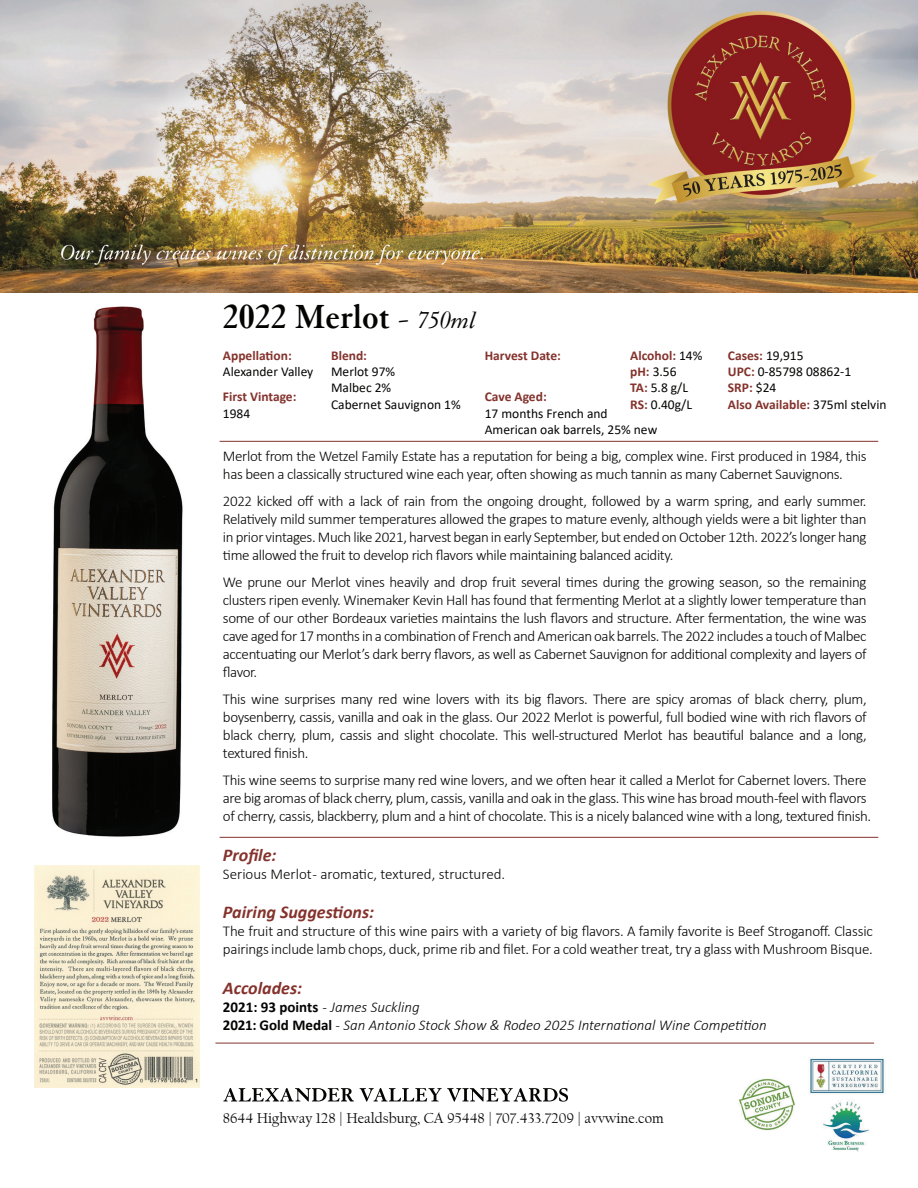
<style>
.page{position:relative;width:918px;height:1188px;background:#fff}
.page>*{position:absolute;margin:0;border:0;box-sizing:border-box;transform-origin:0 0}
.t1{font:700 36px "Granjon LT Std";color:#040503}
.t2{font:italic 700 18px "Calibri";color:#84322c}
.t3{font:300 15px/18px "Calibri";letter-spacing:-.025em;color:#040503}
.t4{font:italic 300 15px/18px "Calibri";color:#040503}
.t5{font:15px "Californian FB";color:#040503}
.t6{font:300 15px "Calibri";color:#040503}
.t7{font:13.5px/16.2px "Calibri";color:#040503}
.t8{font:700 13.5px "Calibri";color:#84322c}
.s1{font-weight:400;font-style:italic}
.s2{font-weight:400;font-style:italic;font-size:25.5px}
.s3{font-weight:700;color:#84322c}
.s4{font-weight:700;font-style:normal}
.s5{font-style:normal}
</style>
<div class="page">
<img style="left:810px;top:1058px;width:74px;height:36px">
<img style="left:823px;top:1101px;width:46px;height:51px">
<svg style="left:223px;top:1088px;width:131px;height:13px"></svg>
<svg style="left:360px;top:1088px;width:208px;height:14px"></svg>
<img style="left:52px;top:306px;width:131px;height:531px">
<img style="left:0;top:1px;width:918px;height:292px">
<img style="left:35px;top:865px;width:164px;height:222px">
<img style="left:739px;top:1079px;width:56px;height:51px">
<hr style="left:220px;top:441px;width:658px;height:1px;background:#84322c">
<hr style="left:220px;top:837px;width:658px;height:1px;background:#84322c">
<hr style="left:215px;top:1043px;width:659px;height:1px;background:#84322c">
<h1 class="t1" style="left:223px;top:297px;width:255px">2022 Merlot <span class="s1">-</span> <span class="s2">750ml</span></h1>
<p class="t8" style="left:223px;top:346px;width:70px">Appellation:</p>
<p class="t7" style="left:223px;top:363px;width:92px">Alexander Valley</p>
<p class="t8" style="left:223px;top:387px;width:75px">First Vintage:</p>
<p class="t7" style="left:223px;top:405px;width:29px">1984</p>
<p class="t8" style="left:331px;top:346px;width:37px">Blend:</p>
<p class="t7" style="left:331px;top:363px;width:131px">Merlot 97%<br>Malbec 2%<br>Cabernet Sauvignon 1%</p>
<p class="t7" style="left:630px;top:347px;width:74px"><span class="s3">Alcohol:</span> 14% <span class="s3">pH:</span> 3.56<br><span class="s3">TA:</span> 5.8 g/L<br><span class="s3">RS:</span> 0.40g/L</p>
<p class="t7" style="left:728px;top:347px;width:160px"><span class="s3">Cases:</span> 19,915<br><span class="s3">UPC:</span> 0-85798 08862-1<br><span class="s3">SRP:</span> $24<br><span class="s3">Also Available:</span> 375ml stelvin</p>
<p class="t8" style="left:485px;top:346px;width:78px">Harvest Date:</p>
<p class="t8" style="left:485px;top:387px;width:63px">Cave Aged:</p>
<p class="t7" style="left:485px;top:405px;width:174px">17 months French and<br>American oak barrels, 25% new</p>
<p class="t3" style="left:223px;top:447px;width:645px">Merlot from the Wetzel Family Estate has a reputation for being a big, complex wine. First produced in 1984, this has been a classically structured wine each year, often showing as much tannin as many Cabernet Sauvignons.</p>
<p class="t3" style="left:223px;top:492px;width:645px;text-align:justify">2022 kicked off with a lack of rain from the ongoing drought, followed by a warm spring, and early summer.<br>Relatively mild summer temperatures allowed the grapes to mature evenly, although yields were a bit lighter than in prior vintages. Much like 2021, harvest began in early September, but ended on October 12th. 2022’s longer hang time allowed the fruit to develop rich flavors while maintaining balanced acidity.</p>
<p class="t3" style="left:223px;top:573px;width:645px;text-align:justify">We prune our Merlot vines heavily and drop fruit several times during the growing season, so the remaining clusters ripen evenly. Winemaker Kevin Hall has found that fermenting Merlot at a slightly lower temperature than some of our other Bordeaux varieties maintains the lush flavors and structure. After fermentation, the wine was cave aged for 17 months in a combination of French and American oak barrels. The 2022 includes a touch of Malbec accentuating our Merlot’s dark berry flavors, as well as Cabernet Sauvignon for additional complexity and layers of flavor.</p>
<p class="t3" style="left:223px;top:690px;width:645px;text-align:justify">This wine surprises many red wine lovers with its big flavors. There are spicy aromas of black cherry, plum, boysenberry, cassis, vanilla and oak in the glass. Our 2022 Merlot is powerful, full bodied wine with rich flavors of black cherry, plum, cassis and slight chocolate. This well-structured Merlot has beautiful balance and a long, textured finish.</p>
<p class="t3" style="left:223px;top:771px;width:650px">This wine seems to surprise many red wine lovers, and we often hear it called a Merlot for Cabernet lovers. There are big aromas of black cherry, plum, cassis, vanilla and oak in the glass. This wine has broad mouth-feel with flavors of cherry, cassis, blackberry, plum and a hint of chocolate. This is a nicely balanced wine with a long, textured finish.</p>
<p class="t2" style="left:223px;top:842px;width:55px">Profile:</p>
<p class="t6" style="left:223px;top:865px;width:284px">Serious Merlot - aromatic, textured, structured.</p>
<p class="t2" style="left:223px;top:900px;width:153px">Pairing Suggestions:</p>
<p class="t3" style="left:223px;top:922px;width:651px">The fruit and structure of this wine pairs with a variety of big flavors. A family favorite is Beef Stroganoff. Classic pairings include lamb chops, duck, prime rib and filet. For a cold weather treat, try a glass with Mushroom Bisque.</p>
<p class="t2" style="left:223px;top:975px;width:81px">Accolades:</p>
<p class="t4" style="left:223px;top:998px;width:545px"><span class="s4">2021: 93 points</span> <span class="s5">-</span> James Suckling<br><span class="s4">2021: Gold Medal</span> <span class="s5">-</span> San Antonio Stock Show &amp; Rodeo 2025 International Wine Competition</p>
<p class="t5" style="left:223px;top:1109px;width:442px">8644 Highway 128 | Healdsburg, CA 95448 | 707.433.7209 | avvwine.com</p>
</div>
